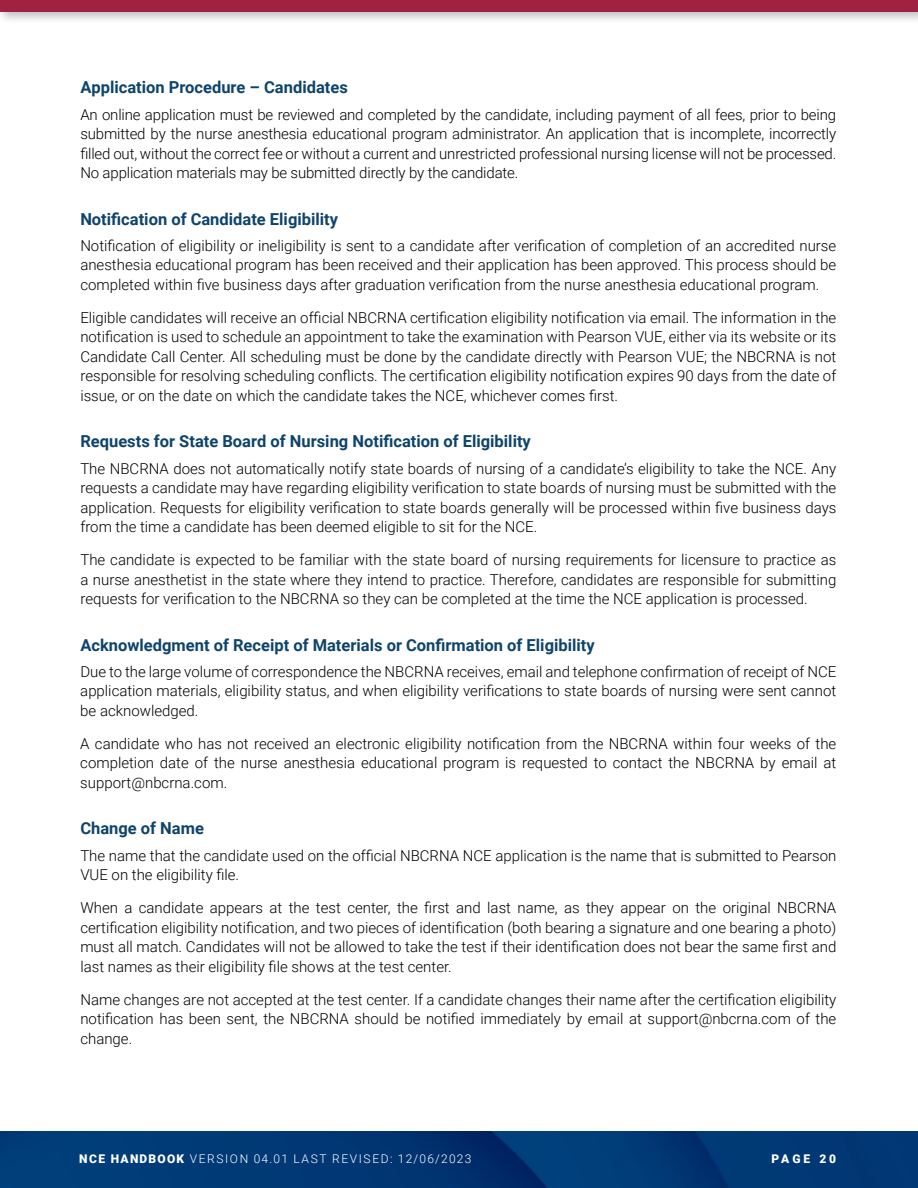
<style>
.page{position:relative;width:918px;height:1188px;background:#fff}
.page>*{position:absolute;margin:0;border:0;box-sizing:border-box;transform-origin:0 0}
.t1{font:700 16.5px "Roboto";color:#0e446b}
.t2{font:300 15px/19.5px "Roboto";color:#000;text-align:justify}
.t3{font:300 12px "Roboto";letter-spacing:.135em;color:#fff}
.t4{font:900 12px "Roboto";letter-spacing:.25em;color:#fff}
.s1{font-weight:900}
</style>
<div class="page">
<img style="left:0;top:1132px;width:918px;height:56px">
<div style="left:0;top:0;width:918px;height:25px;background:#000;opacity:.25"></div>
<div style="left:0;top:0;width:918px;height:12px;background:#a02142"></div>
<p class="t1" style="left:80px;top:76px;width:269px">Application Procedure – Candidates</p>
<p class="t2" style="left:80px;top:104px;width:758px">An online application must be reviewed and completed by the candidate, including payment of all fees, prior to being submitted by the nurse anesthesia educational program administrator. An application that is incomplete, incorrectly filled out, without the correct fee or without a current and unrestricted professional nursing license will not be processed.<br>No application materials may be submitted directly by the candidate.</p>
<p class="t1" style="left:80px;top:207px;width:259px">Notification of Candidate Eligibility</p>
<p class="t2" style="left:80px;top:235px;width:758px">Notification of eligibility or ineligibility is sent to a candidate after verification of completion of an accredited nurse anesthesia educational program has been received and their application has been approved. This process should be completed within five business days after graduation verification from the nurse anesthesia educational program.</p>
<p class="t2" style="left:80px;top:307px;width:758px">Eligible candidates will receive an official NBCRNA certification eligibility notification via email. The information in the notification is used to schedule an appointment to take the examination with Pearson VUE, either via its website or its Candidate Call Center. All scheduling must be done by the candidate directly with Pearson VUE; the NBCRNA is not responsible for resolving scheduling conflicts. The certification eligibility notification expires 90 days from the date of issue, or on the date on which the candidate takes the NCE, whichever comes first.</p>
<p class="t1" style="left:80px;top:430px;width:452px">Requests for State Board of Nursing Notification of Eligibility</p>
<p class="t2" style="left:80px;top:458px;width:758px">The NBCRNA does not automatically notify state boards of nursing of a candidate’s eligibility to take the NCE. Any requests a candidate may have regarding eligibility verification to state boards of nursing must be submitted with the application. Requests for eligibility verification to state boards generally will be processed within five business days from the time a candidate has been deemed eligible to sit for the NCE.</p>
<p class="t2" style="left:80px;top:549px;width:757px">The candidate is expected to be familiar with the state board of nursing requirements for licensure to practice as a nurse anesthetist in the state where they intend to practice. Therefore, candidates are responsible for submitting requests for verification to the NBCRNA so they can be completed at the time the NCE application is processed.</p>
<p class="t1" style="left:80px;top:633px;width:516px">Acknowledgment of Receipt of Materials or Confirmation of Eligibility</p>
<p class="t2" style="left:80px;top:661px;width:758px">Due to the large volume of correspondence the NBCRNA receives, email and telephone confirmation of receipt of NCE application materials, eligibility status, and when eligibility verifications to state boards of nursing were sent cannot be acknowledged.</p>
<p class="t2" style="left:80px;top:733px;width:758px">A candidate who has not received an electronic eligibility notification from the NBCRNA within four weeks of the completion date of the nurse anesthesia educational program is requested to contact the NBCRNA by email at support@nbcrna.com.</p>
<p class="t1" style="left:80px;top:817px;width:125px">Change of Name</p>
<p class="t2" style="left:80px;top:845px;width:757px">The name that the candidate used on the official NBCRNA NCE application is the name that is submitted to Pearson<br>VUE on the eligibility file.</p>
<p class="t2" style="left:80px;top:897px;width:758px">When a candidate appears at the test center, the first and last name, as they appear on the original NBCRNA certification eligibility notification, and two pieces of identification (both bearing a signature and one bearing a photo) must all match. Candidates will not be allowed to take the test if their identification does not bear the same first and last names as their eligibility file shows at the test center.</p>
<p class="t2" style="left:80px;top:989px;width:758px">Name changes are not accepted at the test center. If a candidate changes their name after the certification eligibility notification has been sent, the NBCRNA should be notified immediately by email at support@nbcrna.com of the change.</p>
<p class="t3" style="left:79px;top:1150px;width:394px"><span class="s1">NCE HANDBOOK</span> VERSION 04.01 LAST REVISED: 12/06/2023</p>
<p class="t4" style="left:772px;top:1150px;width:66px">PAGE 20</p>
</div>
